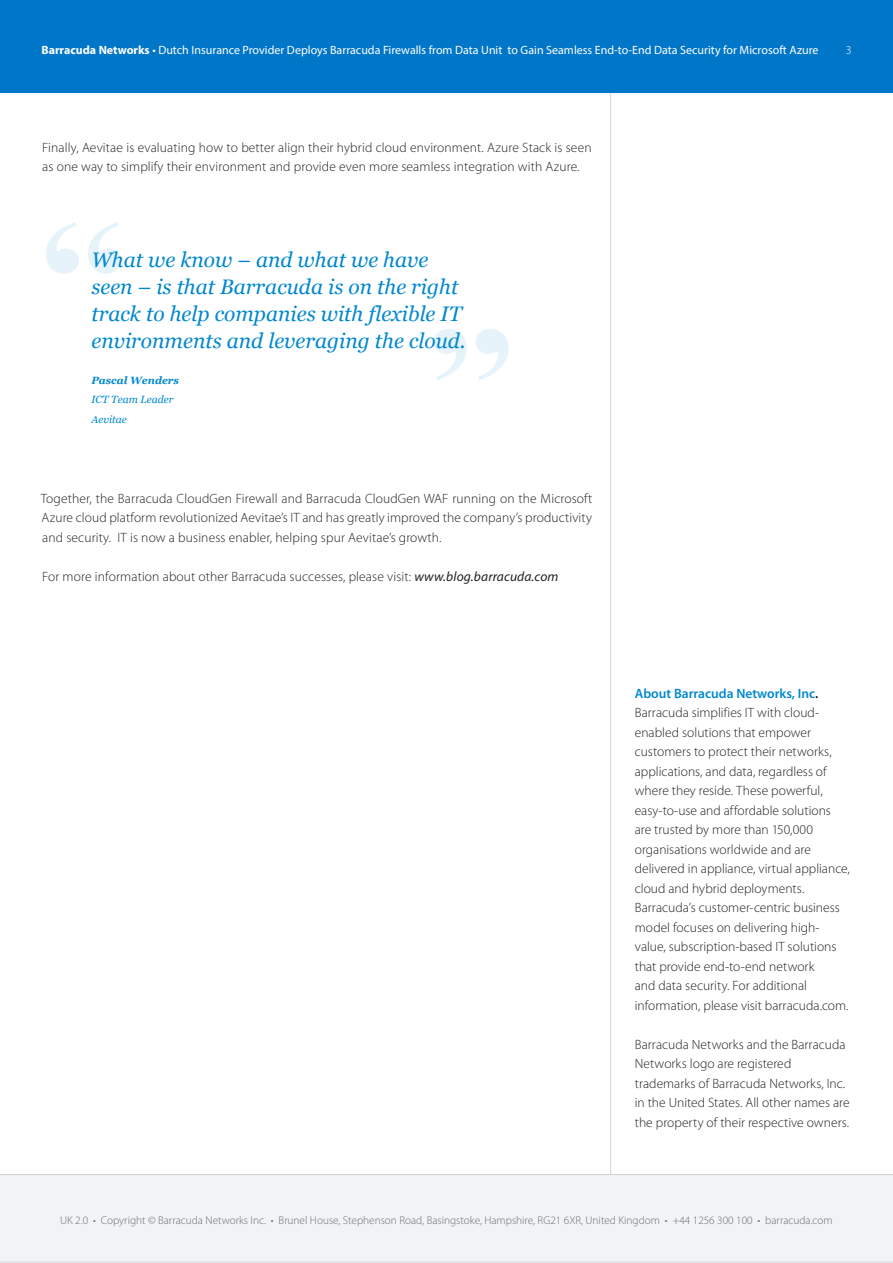
<style>
.page{position:relative;width:893px;height:1263px;background:#fff}
.page>*{position:absolute;margin:0;border:0;box-sizing:border-box;transform-origin:0 0}
.quote{font:italic 21px/27px "Georgia";color:#0088ce}
.body_text{font:300 13.5px/19.5px "Myriad Pro";letter-spacing:.005em;color:#231f20}
.t1{font:12px "Myriad Pro";color:#fff}
.t2{font:300 12px "Myriad Pro";color:#fff}
.t3{font:300 11.25px "Myriad Pro";color:#6c6d70}
.quote-2{font:italic 700 10.5px "Georgia";color:#0088ce}
.quote-source_positio{font:italic 10.5px "Georgia";color:#0088ce}
.quote-source_company{font:italic 10.5px "Georgia";color:#0088ce}
.s1{font-weight:700}
.s2{font-weight:400;font-style:italic}
.s3{font-weight:600;color:#0088ce}
.s4{font-weight:600}
</style>
<div class="page">
<hr style="left:610px;top:12px;width:1px;height:1194px;background:#d1d2d4">
<div style="left:0;top:0;width:893px;height:92px;background:#0076c8"></div>
<div style="left:0;top:1174px;width:893px;height:88px;background:#f2f3f4"></div>
<svg style="left:434px;top:329px;width:75px;height:51px"></svg>
<svg style="left:46px;top:222px;width:75px;height:52px"></svg>
<p class="t1" style="left:41px;top:43px;width:779px"><span class="s1">Barracuda Networks</span> • Dutch Insurance Provider Deploys Barracuda Firewalls from Data Unit to Gain Seamless End-to-End Data Security for Microsoft Azure</p>
<p class="t2" style="left:846px;top:43px;width:7px">3</p>
<p class="body_text" style="left:42px;top:137px;width:551px">Finally, Aevitae is evaluating how to better align their hybrid cloud environment. Azure Stack is seen as one way to simplify their environment and provide even more seamless integration with Azure.</p>
<p class="quote" style="left:91px;top:245px;width:376px">What we know – and what we have seen – is that Barracuda is on the right track to help companies with flexible IT environments and leveraging the cloud.</p>
<p class="quote-2" style="left:91px;top:372px;width:89px">Pascal Wenders</p>
<p class="quote-source_positio" style="left:91px;top:392px;width:84px">ICT Team Leader</p>
<p class="quote-source_company" style="left:91px;top:412px;width:37px">Aevitae</p>
<p class="body_text" style="left:41px;top:488px;width:553px;text-align:justify">Together, the Barracuda CloudGen Firewall and Barracuda CloudGen WAF running on the Microsoft Azure cloud platform revolutionized Aevitae’s IT and has greatly improved the company’s productivity and security. IT is now a business enabler, helping spur Aevitae’s growth.</p>
<p class="body_text" style="left:42px;top:566px;width:518px">For more information about other Barracuda successes, please visit: <span class="s2">www.blog.barracuda.com</span></p>
<p class="body_text" style="left:635px;top:683px;width:217px"><span class="s3">About Barracuda Networks, Inc</span><span class="s4">.<br></span>Barracuda simplifies IT with cloud&shy;enabled solutions that empower customers to protect their networks, applications, and data, regardless of where they reside. These powerful, easy-to-use and affordable solutions are trusted by more than 150,000 organisations worldwide and are delivered in appliance, virtual appliance, cloud and hybrid deployments.<br>Barracuda’s customer-centric business model focuses on delivering high&shy;value, subscription-based IT solutions that provide end-to-end network<br>and data security. For additional information, please visit barracuda.com.</p>
<p class="body_text" style="left:635px;top:1034px;width:216px">Barracuda Networks and the Barracuda Networks logo are registered trademarks of Barracuda Networks, Inc. in the United States. All other names are the property of their respective owners.</p>
<p class="t3" style="left:60px;top:1213px;width:774px">UK 2.0 • Copyright © Barracuda Networks Inc. • Brunel House, Stephenson Road, Basingstoke, Hampshire, RG21 6XR, United Kingdom • +44 1256 300 100 • barracuda.com</p>
</div>
